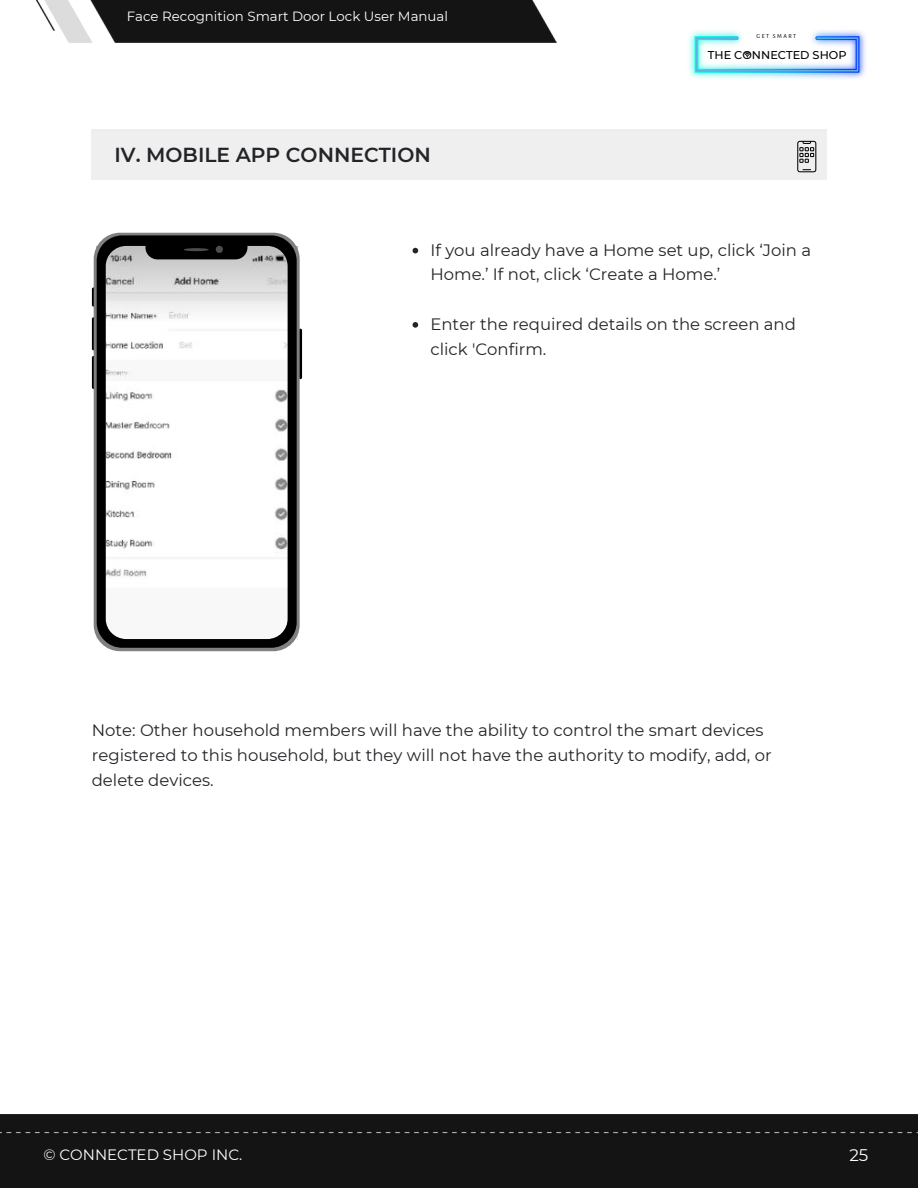
<style>
.page{position:relative;width:918px;height:1188px;background:#fff}
.page>*{position:absolute;margin:0;border:0;box-sizing:border-box;transform-origin:0 0}
.t1{font:600 20.25px "Montserrat";color:#222428}
.t2{font:16.8px "Montserrat";color:#fff}
.t3{font:16.5px/24.8px "Montserrat";color:#222428}
.t4{font:15px "Montserrat";color:#fff}
.t5{font:13.35px "Montserrat";color:#fff}
.t6{font:500 11.25px "Montserrat";color:#000}
.t7{font:6px "Alegreya Sans SC";letter-spacing:.24em;color:#000}
</style>
<div class="page">
<div style="left:0;top:1114px;width:918px;height:74px;background:#141414"></div>
<img style="left:689px;top:31px;width:177px;height:48px">
<svg style="left:695px;top:36px;width:164px;height:37px"></svg>
<svg style="left:413px;top:248px;width:5px;height:5px"></svg>
<svg style="left:413px;top:322px;width:5px;height:6px"></svg>
<svg style="left:797px;top:141px;width:19px;height:31px"></svg>
<hr style="left:92px;top:287px;width:3px;height:20px;background:#000;border-radius:2px">
<hr style="left:92px;top:317px;width:3px;height:33px;background:#000;border-radius:2px">
<hr style="left:92px;top:356px;width:3px;height:33px;background:#000;border-radius:2px">
<hr style="left:299px;top:329px;width:3px;height:50px;background:#000;border-radius:2px">
<svg style="left:94px;top:233px;width:206px;height:418px;background:#8c8c8c"></svg>
<svg style="left:97px;top:235px;width:200px;height:413px"></svg>
<svg style="left:216px;top:246px;width:7px;height:7px"></svg>
<svg style="left:184px;top:248px;width:25px;height:3px"></svg>
<img style="left:36px;top:0;width:520px;height:42px">
<p class="t5" style="left:127px;top:8px;width:323px">Face Recognition Smart Door Lock User Manual</p>
<p class="t1" style="left:114px;top:142px;width:318px">IV. MOBILE APP CONNECTION</p>
<p class="t7" style="left:757px;top:33px;width:41px">GET SMART</p>
<p class="t6" style="left:708px;top:48px;width:140px">THE CONNECTED SHOP</p>
<p class="t3" style="left:430px;top:237px;width:382px">If you already have a Home set up, click ‘Join a<br>Home.’ If not, click ‘Create a Home.’</p>
<p class="t3" style="left:430px;top:312px;width:367px">Enter the required details on the screen and click 'Confirm.</p>
<p class="t3" style="left:92px;top:718px;width:681px">Note: Other household members will have the ability to control the smart devices registered to this household, but they will not have the authority to modify, add, or delete devices.</p>
<p class="t4" style="left:43px;top:1146px;width:200px">© CONNECTED SHOP INC.</p>
<p class="t2" style="left:849px;top:1145px;width:21px">25</p>
</div>
